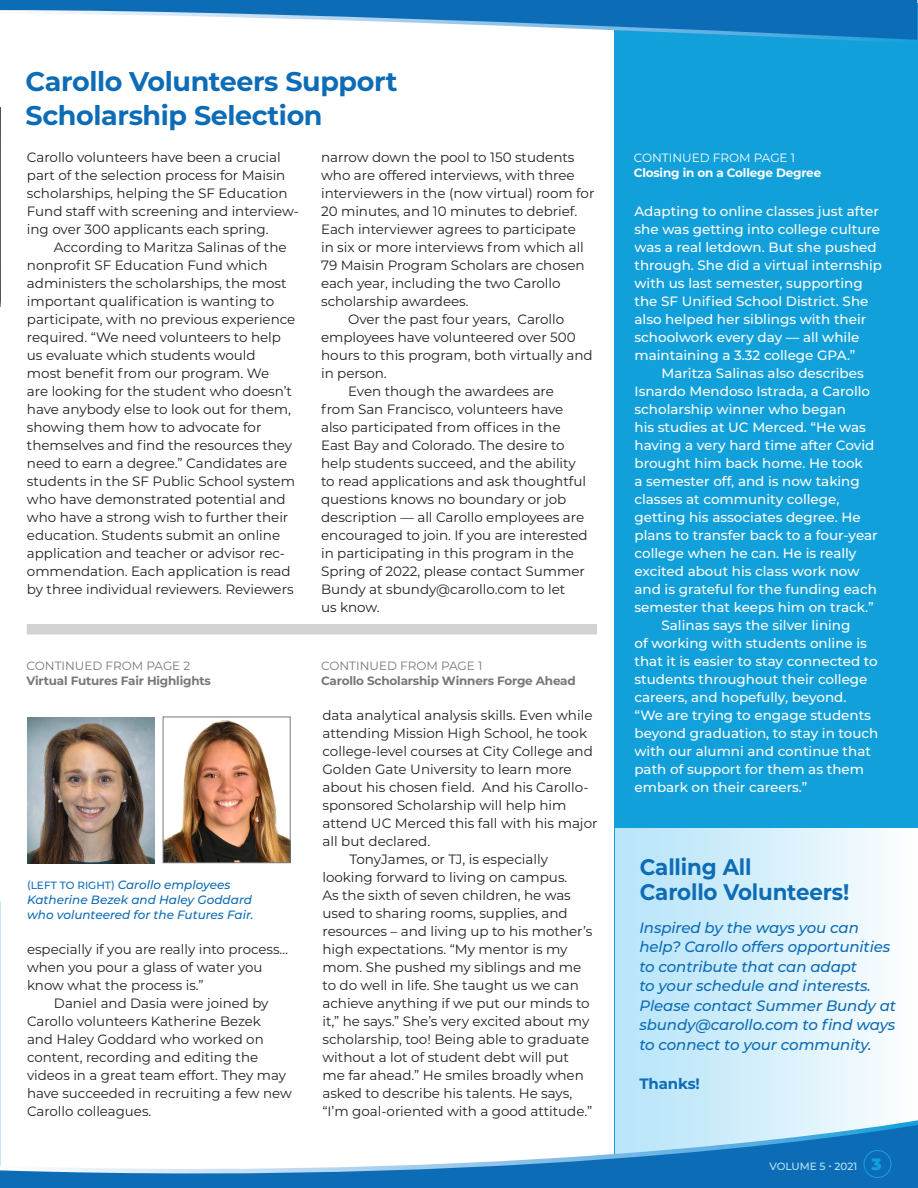
<style>
.page{position:relative;width:918px;height:1188px;background:#fff}
.page>*{position:absolute;margin:0;border:0;box-sizing:border-box;transform-origin:0 0}
.Headline{font:700 27px/34.5px "Montserrat";letter-spacing:-.015em;color:#0d6cb6}
.artical_style_2_-_wh{font:700 22.5px/25.5px "Montserrat";letter-spacing:-.005em;color:#0d6cb6;scale:.95 1}
.artical_style_2_-_wh-2{font:italic 500 15px/19.5px "Montserrat";letter-spacing:-.005em;color:#0d6cb6}
.artical_style_2_-_wh-3{font:700 15px "Montserrat";letter-spacing:-.005em;color:#0d6cb6}
.article_style_1{font:13.5px/18px "Montserrat";letter-spacing:-.005em;color:#231f20}
.artical_style_2_-_wh-4{font:500 13.5px/18px "Montserrat";color:#fff}
.t1{font:700 12px/15px "Montserrat";letter-spacing:-.015em;color:#76787b}
.t2{font:italic 500 12px/15px "Montserrat";color:#0d6cb6}
.t3{font:700 12px/15px "Montserrat";letter-spacing:-.015em;color:#fff}
.article_style_1-2{font:500 10.5px "Montserrat";letter-spacing:-.005em;color:#b9e5fa}
.s1{font-weight:400}
.s2{font-style:normal;font-size:10.5px}
.s3{font-weight:900;font-size:16.5px;color:#12a0db}
</style>
<div class="page">
<div style="left:615px;top:6px;width:303px;height:1182px;background:#12a0db"></div>
<div style="left:615px;top:828px;width:302px;height:332px;background:linear-gradient(to right,#b4e3f9,#fbfdfe)"></div>
<img style="left:0;top:108px;width:1px;height:199px">
<svg style="left:0;top:1120px;width:918px;height:5px"></svg>
<svg style="left:0;top:1125px;width:918px;height:63px"></svg>
<svg style="left:0;top:0;width:918px;height:44px"></svg>
<div style="left:864px;top:1150px;width:27px;height:28px;background:#0d6cb6;border-radius:50%"></div>
<div style="left:863px;top:1150px;width:29px;height:28px;border:1px solid #12a0db;border-radius:50%"></div>
<div style="left:27px;top:624px;width:570px;height:10px;background:#d1d2d4"></div>
<img style="left:27px;top:717px;width:127px;height:147px">
<img style="left:165px;top:720px;width:124px;height:141px">
<div style="left:163px;top:717px;width:128px;height:146px;border:1px solid #76787b"></div>
<p class="Headline" style="left:26px;top:63px;width:373px">Carollo Volunteers Support<br>Scholarship Selection</p>
<p class="article_style_1" style="left:27px;top:148px;width:273px">Carollo volunteers have been a crucial part of the selection process for Maisin scholarships, helping the SF Education Fund staff with screening and interview&shy;ing over 300 applicants each spring.</p>
<p class="article_style_1" style="left:27px;top:238px;width:270px;text-indent:27px">According to Maritza Salinas of the nonprofit SF Education Fund which administers the scholarships, the most important qualification is wanting to participate, with no previous experience required. “We need volunteers to help us evaluate which students would<br>most benefit from our program. We<br>are looking for the student who doesn’t have anybody else to look out for them, showing them how to advocate for themselves and find the resources they need to earn a degree.” Candidates are students in the SF Public School system who have demonstrated potential and who have a strong wish to further their education. Students submit an online application and teacher or advisor rec&shy;ommendation. Each application is read by three individual reviewers. Reviewers</p>
<p class="t1" style="left:26px;top:657px;width:186px"><span class="s1">CONTINUED FROM PAGE 2<br></span>Virtual Futures Fair Highlights</p>
<p class="t2" style="left:27px;top:876px;width:228px"><span class="s2">(LEFT TO RIGHT)</span> Carollo employees<br>Katherine Bezek and Haley Goddard who volunteered for the Futures Fair.</p>
<p class="article_style_1" style="left:27px;top:940px;width:263px">especially if you are really into process… when you pour a glass of water you know what the process is.”</p>
<p class="article_style_1" style="left:27px;top:994px;width:266px;text-indent:27px">Daniel and Dasia were joined by<br>Carollo volunteers Katherine Bezek<br>and Haley Goddard who worked on content, recording and editing the videos in a great team effort. They may have succeeded in recruiting a few new<br>Carollo colleagues.</p>
<p class="article_style_1" style="left:321px;top:147px;width:275px">narrow down the pool to 150 students who are offered interviews, with three interviewers in the (now virtual) room for 20 minutes, and 10 minutes to debrief.<br>Each interviewer agrees to participate<br>in six or more interviews from which all 79 Maisin Program Scholars are chosen each year, including the two Carollo scholarship awardees.</p>
<p class="article_style_1" style="left:321px;top:309px;width:273px;text-indent:27px">Over the past four years, Carollo employees have volunteered over 500 hours to this program, both virtually and in person.</p>
<p class="article_style_1" style="left:321px;top:381px;width:268px;text-indent:27px">Even though the awardees are from San Francisco, volunteers have also participated from offices in the East Bay and Colorado. The desire to help students succeed, and the ability to read applications and ask thoughtful questions knows no boundary or job description — all Carollo employees are encouraged to join. If you are interested in participating in this program in the Spring of 2022, please contact Summer Bundy at sbundy@carollo.com to let<br>us know.</p>
<p class="t1" style="left:321px;top:657px;width:256px"><span class="s1">CONTINUED FROM PAGE 1<br></span>Carollo Scholarship Winners Forge Ahead</p>
<p class="article_style_1" style="left:322px;top:706px;width:277px">data analytical analysis skills. Even while attending Mission High School, he took college-level courses at City College and Golden Gate University to learn more about his chosen field. And his Carollo&shy;sponsored Scholarship will help him attend UC Merced this fall with his major all but declared.</p>
<p class="article_style_1" style="left:322px;top:850px;width:271px;text-indent:27px">TonyJames, or TJ, is especially looking forward to living on campus.<br>As the sixth of seven children, he was used to sharing rooms, supplies, and resources – and living up to his mother’s high expectations. “My mentor is my mom. She pushed my siblings and me to do well in life. She taught us we can achieve anything if we put our minds to it,” he says.” She’s very excited about my scholarship, too! Being able to graduate without a lot of student debt will put me far ahead.” He smiles broadly when asked to describe his talents. He says, “I’m goal-oriented with a good attitude.”</p>
<p class="t3" style="left:634px;top:150px;width:189px"><span class="s1">CONTINUED FROM PAGE 1<br></span>Closing in on a College Degree</p>
<p class="artical_style_2_-_wh-4" style="left:634px;top:202px;width:249px">Adapting to online classes just after she was getting into college culture was a real letdown. But she pushed through. She did a virtual internship with us last semester, supporting the SF Unified School District. She also helped her siblings with their schoolwork every day –– all while maintaining a 3.32 college GPA.”</p>
<p class="artical_style_2_-_wh-4" style="left:634px;top:364px;width:245px;text-indent:27px">Maritza Salinas also describes<br>Isnardo Mendoso Istrada, a Carollo scholarship winner who began<br>his studies at UC Merced. “He was having a very hard time after Covid brought him back home. He took<br>a semester off, and is now taking classes at community college, getting his associates degree. He plans to transfer back to a four-year college when he can. He is really excited about his class work now and is grateful for the funding each semester that keeps him on track.”</p>
<p class="artical_style_2_-_wh-4" style="left:634px;top:616px;width:245px;text-indent:27px">Salinas says the silver lining<br>of working with students online is that it is easier to stay connected to students throughout their college careers, and hopefully, beyond. “We are trying to engage students beyond graduation, to stay in touch with our alumni and continue that path of support for them as them embark on their careers.”</p>
<p class="artical_style_2_-_wh" style="left:640px;top:853px;width:222px">Calling All<br>Carollo Volunteers!</p>
<p class="artical_style_2_-_wh-2" style="left:639px;top:917px;width:258px">Inspired by the ways you can help? Carollo offers opportunities to contribute that can adapt<br>to your schedule and interests.<br>Please contact Summer Bundy at sbundy@carollo.com to find ways to connect to your community.</p>
<p class="artical_style_2_-_wh-3" style="left:639px;top:1073px;width:62px">Thanks!</p>
<p class="article_style_1-2" style="left:769px;top:1159px;width:114px">VOLUME 5 • 2021 <span class="s3">3</span></p>
</div>
